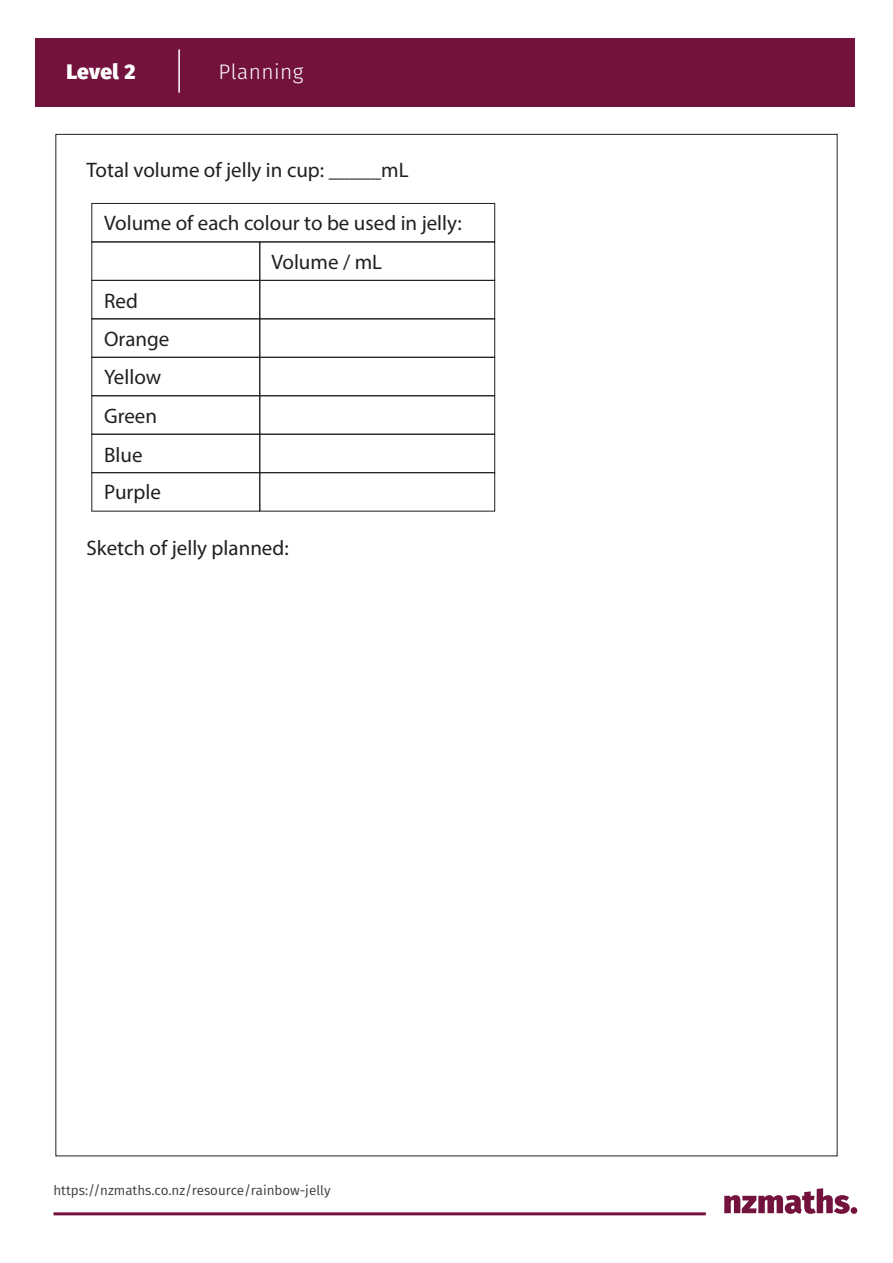
<style>
.page{position:relative;width:893px;height:1263px;background:#fff}
.page>*{position:absolute;margin:0;border:0;box-sizing:border-box;transform-origin:0 0}
.t1{font:21px/38.2px "Myriad Pro";color:#231f20}
.t2{font:300 21px "Fira Sans";letter-spacing:.02em;color:#fff}
.t3{font:800 21px "Fira Sans";letter-spacing:.01em;color:#fff}
.t4{font:13.5px "Fira Sans";color:#3e3e3f}
</style>
<div class="page">
<div style="left:36px;top:38px;width:819px;height:69px;background:#73123c"></div>
<hr style="left:178px;top:49px;width:2px;height:44px;background:#fff">
<svg style="left:724px;top:1188px;width:126px;height:26px"></svg>
<div style="left:851px;top:1207px;width:6px;height:7px;background:#73123c;border-radius:50%"></div>
<hr style="left:54px;top:1212px;width:652px;height:3px;background:#73123c">
<div style="left:92px;top:203px;width:403px;height:39px;border:1px solid #231f20"></div>
<div style="left:92px;top:280px;width:168px;height:39px;border:1px solid #231f20"></div>
<div style="left:260px;top:280px;width:235px;height:39px;border:1px solid #231f20"></div>
<div style="left:92px;top:357px;width:168px;height:39px;border:1px solid #231f20"></div>
<div style="left:260px;top:357px;width:235px;height:39px;border:1px solid #231f20"></div>
<div style="left:92px;top:395px;width:168px;height:39px;border:1px solid #231f20"></div>
<div style="left:260px;top:395px;width:235px;height:39px;border:1px solid #231f20"></div>
<div style="left:92px;top:434px;width:168px;height:39px;border:1px solid #231f20"></div>
<div style="left:260px;top:434px;width:235px;height:39px;border:1px solid #231f20"></div>
<div style="left:92px;top:472px;width:168px;height:39px;border:1px solid #231f20"></div>
<div style="left:260px;top:472px;width:235px;height:39px;border:1px solid #231f20"></div>
<p class="t3" style="left:66px;top:53px;width:71px">Level 2</p>
<p class="t2" style="left:219px;top:57px;width:86px">Planning</p>
<p class="t1" style="left:87px;top:150px;width:324px">Total volume of jelly in cup: _____mL</p>
<p class="t1" style="left:104px;top:203px;width:359px">Volume of each colour to be used in jelly:</p>
<p class="t1" style="left:104px;top:281px;width:35px">Red</p>
<p class="t1" style="left:104px;top:319px;width:67px">Orange<br>Yellow<br>Green<br>Blue<br>Purple</p>
<p class="t1" style="left:271px;top:243px;width:112px">Volume / mL</p>
<p class="t1" style="left:87px;top:528px;width:204px">Sketch of jelly planned:</p>
<p class="t4" style="left:53px;top:1180px;width:279px">https://nzmaths.co.nz/resource/rainbow-jelly</p>
</div>
